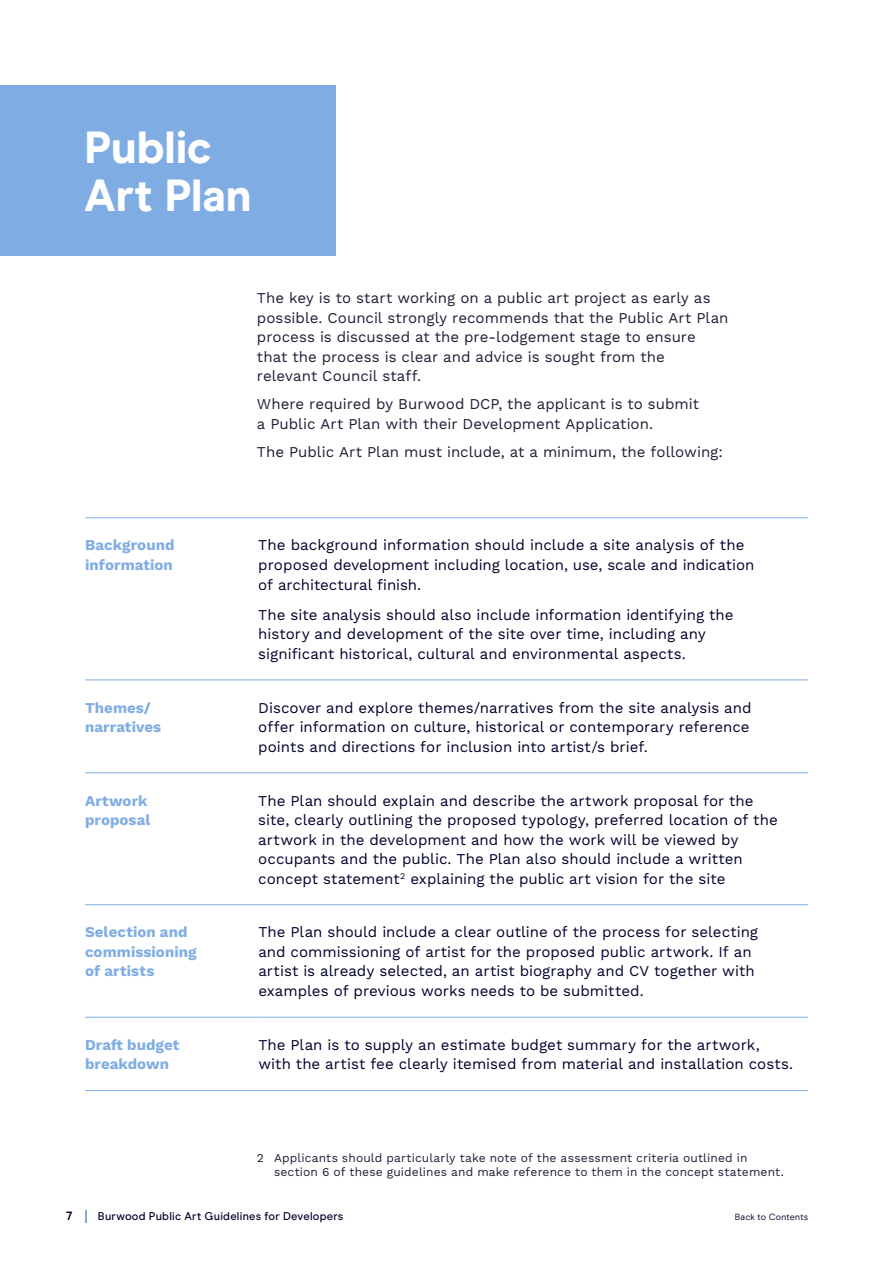
<style>
.page{position:relative;width:893px;height:1263px;background:#fff}
.page>*{position:absolute;margin:0;border:0;box-sizing:border-box;transform-origin:0 0}
.t1{font:900 45px/48px "Modern Era";letter-spacing:-.005em;color:#fff}
.t2{font:15px/19.5px "Work Sans";color:#00002d}
.t3{font:15px/19.5px "Work Sans";color:#221c35}
.t4{font:700 15px/19.5px "Work Sans";letter-spacing:.005em;color:#7fade3}
.t5{font:12px/14.4px "Work Sans";letter-spacing:.01em;color:#221c35}
.t6{font:700 12px "Modern Era";color:#00002d}
.t7{font:500 11.25px "Modern Era";letter-spacing:.02em;color:#00002d}
.t8{font:9px "Modern Era";letter-spacing:.025em;color:#00002d}
</style>
<div class="page">
<svg style="left:85px;top:1210px;width:2px;height:12px"></svg>
<hr style="left:85px;top:517px;width:173px;height:1px;background:#7fade3">
<hr style="left:258px;top:517px;width:550px;height:1px;background:#7fade3">
<hr style="left:85px;top:1090px;width:173px;height:1px;background:#7fade3">
<hr style="left:258px;top:1090px;width:550px;height:1px;background:#7fade3">
<hr style="left:85px;top:679px;width:173px;height:1px;background:#7fade3">
<hr style="left:258px;top:679px;width:550px;height:1px;background:#7fade3">
<hr style="left:85px;top:772px;width:173px;height:1px;background:#7fade3">
<hr style="left:258px;top:772px;width:550px;height:1px;background:#7fade3">
<hr style="left:85px;top:904px;width:173px;height:1px;background:#7fade3">
<hr style="left:258px;top:904px;width:550px;height:1px;background:#7fade3">
<hr style="left:85px;top:1017px;width:173px;height:1px;background:#7fade3">
<hr style="left:258px;top:1017px;width:550px;height:1px;background:#7fade3">
<div style="left:0;top:85px;width:336px;height:170px;background:#7fade3"></div>
<h1 class="t1" style="left:84px;top:123px;width:169px">Public<br>Art Plan</h1>
<p class="t3" style="left:257px;top:289px;width:473px">The key is to start working on a public art project as early as possible. Council strongly recommends that the Public Art Plan process is discussed at the pre-lodgement stage to ensure that the process is clear and advice is sought from the relevant Council staff.</p>
<p class="t3" style="left:257px;top:395px;width:444px">Where required by Burwood DCP, the applicant is to submit a Public Art Plan with their Development Application.</p>
<p class="t3" style="left:257px;top:443px;width:467px">The Public Art Plan must include, at a minimum, the following:</p>
<p class="t4" style="left:85px;top:536px;width:91px">Background information</p>
<p class="t2" style="left:258px;top:536px;width:497px">The background information should include a site analysis of the proposed development including location, use, scale and indication of architectural finish.</p>
<p class="t2" style="left:258px;top:605px;width:477px">The site analysis should also include information identifying the history and development of the site over time, including any significant historical, cultural and environmental aspects.</p>
<p class="t4" style="left:85px;top:698px;width:78px">Themes/ narratives</p>
<p class="t2" style="left:258px;top:698px;width:495px">Discover and explore themes/narratives from the site analysis and offer information on culture, historical or contemporary reference points and directions for inclusion into artist/s brief.</p>
<p class="t4" style="left:85px;top:791px;width:67px">Artwork proposal</p>
<p class="t2" style="left:258px;top:791px;width:521px">The Plan should explain and describe the artwork proposal for the site, clearly outlining the proposed typology, preferred location of the artwork in the development and how the work will be viewed by occupants and the public. The Plan also should include a written concept statement<sup>2</sup> explaining the public art vision for the site</p>
<p class="t4" style="left:85px;top:923px;width:113px">Selection and commissioning of artists</p>
<p class="t2" style="left:258px;top:923px;width:501px">The Plan should include a clear outline of the process for selecting and commissioning of artist for the proposed public artwork. If an artist is already selected, an artist biography and CV together with examples of previous works needs to be submitted.</p>
<p class="t4" style="left:85px;top:1036px;width:96px">Draft budget breakdown</p>
<p class="t2" style="left:258px;top:1036px;width:536px">The Plan is to supply an estimate budget summary for the artwork, with the artist fee clearly itemised from material and installation costs.</p>
<p class="t5" style="left:274px;top:1151px;width:511px;text-indent:-17px">2 Applicants should particularly take note of the assessment criteria outlined in section 6 of these guidelines and make reference to them in the concept statement.</p>
<p class="t6" style="left:66px;top:1209px;width:8px">7</p>
<p class="t7" style="left:98px;top:1210px;width:247px">Burwood Public Art Guidelines for Developers</p>
<p class="t8" style="left:735px;top:1212px;width:75px">Back to Contents</p>
</div>
